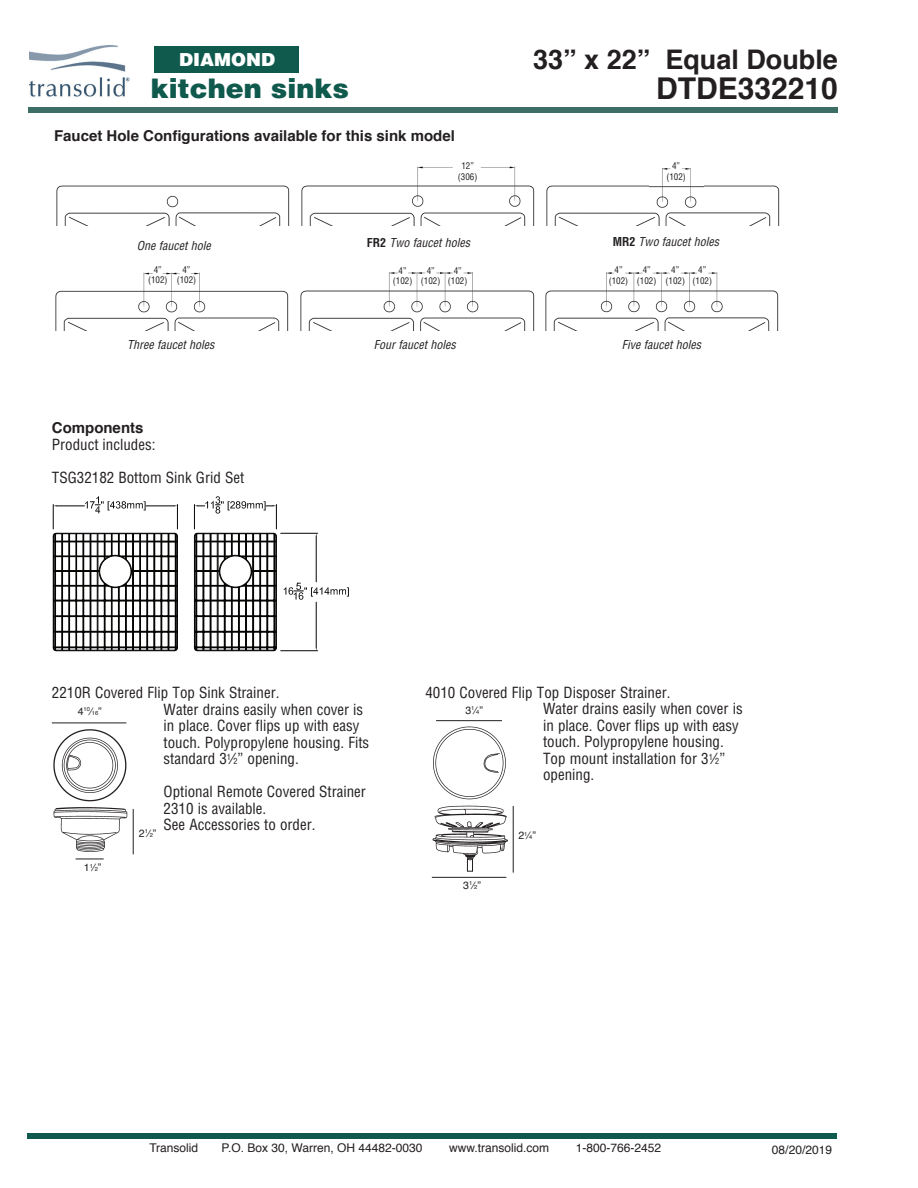
<style>
.page{position:relative;width:918px;height:1188px;background:#fff}
.page>*{position:absolute;margin:0;border:0;box-sizing:border-box;transform-origin:0 0}
.t1{font:700 30px "Helvetica";color:#231f20}
.t2{font:700 27px "Helvetica";color:#231f20}
.t3{font:900 27px "Helvetica";color:#0f594d}
.t4{font:900 18px "Helvetica";color:#fff}
.t5{font:condensed 15px/16.5px "Helvetica";color:#231f20}
.t6{font:700 15px "Helvetica";color:#231f20}
.t7{font:italic condensed 12px "Helvetica";color:#231f20}
.t8{font:12px "Helvetica";color:#231f20}
.t9{font:10.5px "Helvetica";color:#231f20}
.t10{font:condensed 9px/10.5px "Helvetica";color:#231f20;text-align:center}
.t11{font:5.7px "Helvetica";color:#231f20}
.s1{font-weight:700;font-style:normal}
.s2{font-size:8.25px}
.s3{font-size:10.5px}
.s4{font-size:5.7px}
</style>
<div class="page">
<div style="left:28px;top:107px;width:810px;height:6px;background:#3c6e65"></div>
<div style="left:154px;top:46px;width:145px;height:27px;background:#0f594d"></div>
<img style="left:30px;top:45px;width:100px;height:52px">
<div style="left:27px;top:1134px;width:810px;height:5px;background:#0f594d"></div>
<hr style="left:177px;top:536px;width:1px;height:112px;background:#040503">
<hr style="left:53px;top:536px;width:1px;height:112px;background:#040503">
<hr style="left:194px;top:536px;width:1px;height:112px;background:#040503">
<hr style="left:276px;top:536px;width:1px;height:112px;background:#040503">
<hr style="left:195px;top:536px;width:1px;height:112px;background:#040503">
<hr style="left:112px;top:587px;width:1px;height:63px;background:#040503">
<hr style="left:90px;top:534px;width:1px;height:116px;background:#040503">
<hr style="left:91px;top:534px;width:1px;height:116px;background:#040503">
<hr style="left:97px;top:534px;width:1px;height:116px;background:#040503">
<hr style="left:98px;top:534px;width:1px;height:116px;background:#040503">
<hr style="left:104px;top:583px;width:1px;height:67px;background:#040503">
<hr style="left:105px;top:584px;width:1px;height:66px;background:#040503">
<hr style="left:111px;top:587px;width:1px;height:63px;background:#040503">
<hr style="left:118px;top:587px;width:1px;height:63px;background:#040503">
<hr style="left:119px;top:587px;width:1px;height:63px;background:#040503">
<hr style="left:125px;top:584px;width:1px;height:66px;background:#040503">
<hr style="left:126px;top:584px;width:1px;height:66px;background:#040503">
<hr style="left:132px;top:534px;width:1px;height:116px;background:#040503">
<hr style="left:133px;top:534px;width:1px;height:116px;background:#040503">
<hr style="left:83px;top:534px;width:1px;height:116px;background:#040503">
<hr style="left:76px;top:534px;width:1px;height:116px;background:#040503">
<hr style="left:69px;top:534px;width:1px;height:116px;background:#040503">
<hr style="left:68px;top:534px;width:1px;height:116px;background:#040503">
<hr style="left:139px;top:534px;width:1px;height:116px;background:#040503">
<hr style="left:140px;top:534px;width:1px;height:116px;background:#040503">
<hr style="left:146px;top:534px;width:1px;height:116px;background:#040503">
<hr style="left:147px;top:534px;width:1px;height:116px;background:#040503">
<hr style="left:153px;top:534px;width:1px;height:116px;background:#040503">
<hr style="left:154px;top:534px;width:1px;height:116px;background:#040503">
<hr style="left:161px;top:534px;width:1px;height:116px;background:#040503">
<hr style="left:62px;top:534px;width:1px;height:116px;background:#040503">
<hr style="left:61px;top:534px;width:1px;height:116px;background:#040503">
<hr style="left:55px;top:534px;width:1px;height:116px;background:#040503">
<hr style="left:54px;top:534px;width:1px;height:116px;background:#040503">
<hr style="left:168px;top:534px;width:1px;height:116px;background:#040503">
<hr style="left:169px;top:534px;width:1px;height:116px;background:#040503">
<hr style="left:175px;top:534px;width:1px;height:116px;background:#040503">
<hr style="left:176px;top:534px;width:1px;height:116px;background:#040503">
<svg style="left:52px;top:647px;width:126px;height:5px"></svg>
<svg style="left:54px;top:615px;width:121px;height:2px"></svg>
<svg style="left:54px;top:631px;width:121px;height:2px"></svg>
<svg style="left:54px;top:600px;width:123px;height:2px"></svg>
<hr style="left:232px;top:587px;width:1px;height:63px;background:#040503">
<hr style="left:210px;top:534px;width:1px;height:116px;background:#040503">
<hr style="left:211px;top:534px;width:1px;height:116px;background:#040503">
<hr style="left:217px;top:534px;width:1px;height:116px;background:#040503">
<hr style="left:218px;top:534px;width:1px;height:116px;background:#040503">
<hr style="left:224px;top:583px;width:1px;height:67px;background:#040503">
<hr style="left:225px;top:584px;width:1px;height:66px;background:#040503">
<hr style="left:231px;top:587px;width:1px;height:63px;background:#040503">
<hr style="left:238px;top:587px;width:1px;height:63px;background:#040503">
<hr style="left:239px;top:587px;width:1px;height:63px;background:#040503">
<hr style="left:245px;top:584px;width:1px;height:66px;background:#040503">
<hr style="left:246px;top:584px;width:1px;height:66px;background:#040503">
<hr style="left:252px;top:534px;width:1px;height:116px;background:#040503">
<hr style="left:253px;top:534px;width:1px;height:116px;background:#040503">
<hr style="left:203px;top:534px;width:1px;height:116px;background:#040503">
<hr style="left:196px;top:534px;width:1px;height:116px;background:#040503">
<hr style="left:259px;top:534px;width:1px;height:116px;background:#040503">
<hr style="left:260px;top:534px;width:1px;height:116px;background:#040503">
<hr style="left:266px;top:534px;width:1px;height:116px;background:#040503">
<hr style="left:267px;top:534px;width:1px;height:116px;background:#040503">
<hr style="left:274px;top:534px;width:1px;height:116px;background:#040503">
<hr style="left:275px;top:534px;width:1px;height:116px;background:#040503">
<svg style="left:197px;top:631px;width:77px;height:2px"></svg>
<svg style="left:193px;top:647px;width:84px;height:5px"></svg>
<svg style="left:197px;top:615px;width:79px;height:2px"></svg>
<svg style="left:197px;top:600px;width:79px;height:2px"></svg>
<svg style="left:52px;top:496px;width:126px;height:93px"></svg>
<svg style="left:193px;top:496px;width:84px;height:93px"></svg>
<hr style="left:281px;top:533px;width:37px;height:1px;background:#040503">
<hr style="left:281px;top:650px;width:37px;height:1px;background:#040503">
<hr style="left:316px;top:537px;width:1px;height:45px;background:#040503">
<hr style="left:316px;top:602px;width:1px;height:45px;background:#040503">
<svg style="left:284px;top:583px;width:65px;height:17px"></svg>
<hr style="left:432px;top:877px;width:74px;height:1px;background:#231f20">
<hr style="left:436px;top:720px;width:66px;height:1px;background:#231f20">
<hr style="left:513px;top:806px;width:1px;height:67px;background:#231f20">
<img style="left:432px;top:726px;width:76px;height:137px">
<div style="left:467px;top:859px;width:6px;height:13px;border:1px solid #231f20"></div>
<svg style="left:76px;top:859px;width:28px;height:1px"></svg>
<img style="left:53px;top:729px;width:75px;height:123px">
<hr style="left:52px;top:723px;width:74px;height:1px;background:#231f20">
<hr style="left:133px;top:809px;width:1px;height:45px;background:#231f20">
<img style="left:56px;top:185px;width:233px;height:40px">
<img style="left:55px;top:272px;width:234px;height:58px">
<img style="left:300px;top:272px;width:234px;height:58px">
<img style="left:545px;top:272px;width:234px;height:58px">
<img style="left:546px;top:185px;width:234px;height:41px">
<img style="left:649px;top:168px;width:54px;height:43px">
<img style="left:301px;top:166px;width:234px;height:60px">
<p class="t4" style="left:179px;top:48px;width:97px">DIAMOND</p>
<h2 class="t2" style="left:533px;top:37px;width:306px">33” x 22” Equal Double</h2>
<h2 class="t3" style="left:151px;top:71px;width:200px">kitchen sinks</h2>
<h1 class="t1" style="left:656px;top:64px;width:183px">DTDE332210</h1>
<p class="t6" style="left:54px;top:123px;width:402px">Faucet Hole Configurations available for this sink model</p>
<p class="t10" style="left:458px;top:161px;width:21px">12” (306)</p>
<p class="t10" style="left:666px;top:161px;width:21px">4” (102)</p>
<p class="t7" style="left:137px;top:238px;width:75px">One faucet hole</p>
<p class="t10" style="left:177px;top:264px;width:21px">4” (102)</p>
<p class="t10" style="left:148px;top:264px;width:21px">4” (102)</p>
<p class="t7" style="left:367px;top:235px;width:105px"><span class="s1">FR2</span> Two faucet holes</p>
<p class="t7" style="left:613px;top:234px;width:108px"><span class="s1">MR2</span> Two faucet holes</p>
<p class="t10" style="left:393px;top:265px;width:21px">4” (102)</p>
<p class="t10" style="left:421px;top:265px;width:21px">4” (102)</p>
<p class="t10" style="left:448px;top:265px;width:21px">4” (102)</p>
<p class="t10" style="left:637px;top:264px;width:21px">4” (102)</p>
<p class="t10" style="left:666px;top:264px;width:21px">4” (102)</p>
<p class="t10" style="left:693px;top:264px;width:21px">4” (102)</p>
<p class="t10" style="left:609px;top:264px;width:21px">4” (102)</p>
<p class="t7" style="left:127px;top:337px;width:89px">Three faucet holes</p>
<p class="t7" style="left:622px;top:337px;width:81px">Five faucet holes</p>
<p class="t7" style="left:374px;top:337px;width:83px">Four faucet holes</p>
<p class="t6" style="left:52px;top:416px;width:93px">Components</p>
<p class="t5" style="left:52px;top:436px;width:105px">Product includes:</p>
<p class="t5" style="left:52px;top:469px;width:194px">TSG32182 Bottom Sink Grid Set</p>
<p class="t5" style="left:164px;top:684px;width:207px;text-indent:-112px">2210R Covered Flip Top Sink Strainer.<br>Water drains easily when cover is in place. Cover flips up with easy touch. Polypropylene housing. Fits standard 3<sup>1</sup>⁄<span class="s2">2</span>” opening.</p>
<p class="t5" style="left:164px;top:783px;width:204px">Optional Remote Covered Strainer<br>2310 is available.<br>See Accessories to order.</p>
<p class="t11" style="left:78px;top:707px;width:25px"><span class="s3">4</span>10<span class="s3">⁄</span>16<span class="s3">”</span></p>
<p class="t9" style="left:139px;top:825px;width:19px">2<sup>1</sup>⁄<span class="s4">2</span>”</p>
<p class="t5" style="left:543px;top:684px;width:201px;text-indent:-118px">4010 Covered Flip Top Disposer Strainer.<br>Water drains easily when cover is in place. Cover flips up with easy touch. Polypropylene housing.<br>Top mount installation for 3<sup>1</sup>⁄<span class="s2">2</span>” opening.</p>
<p class="t9" style="left:465px;top:702px;width:19px">3<sup>1</sup>⁄<span class="s4">4</span>”</p>
<p class="t9" style="left:518px;top:828px;width:19px">2<sup>1</sup>⁄<span class="s4">4</span>”</p>
<p class="t9" style="left:84px;top:860px;width:19px">1<sup>1</sup>⁄<span class="s4">2</span>”</p>
<p class="t9" style="left:463px;top:877px;width:19px">3<sup>1</sup>⁄<span class="s4">2</span>”</p>
<p class="t8" style="left:149px;top:1138px;width:50px">Transolid</p>
<p class="t8" style="left:222px;top:1138px;width:202px">P.O. Box 30, Warren, OH 44482-0030</p>
<p class="t8" style="left:449px;top:1138px;width:102px">www.transolid.com</p>
<p class="t8" style="left:576px;top:1138px;width:87px">1-800-766-2452</p>
<p class="t8" style="left:772px;top:1140px;width:62px">08/20/2019</p>
</div>
